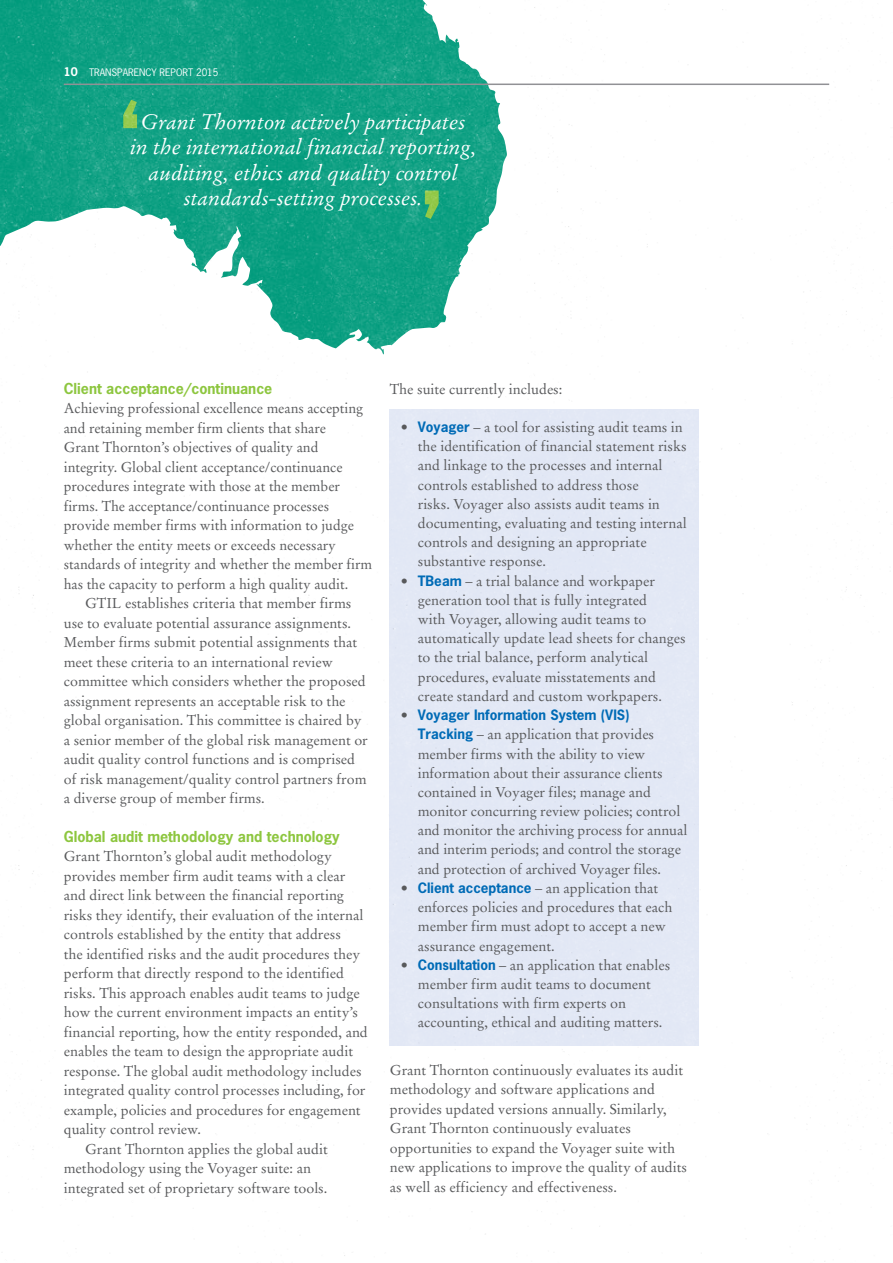
<style>
.page{position:relative;width:893px;height:1263px;background:#fff}
.page>*{position:absolute;margin:0;border:0;box-sizing:border-box;transform-origin:0 0}
.t1{font:700 93px "News Gothic Std";color:#8dc63f}
.t2{font:italic 21px/25.5px "Stempel Garamond LT Std";color:#fff;text-align:center}
.t3{font:14.25px/19.2px "Stempel Garamond LT Std";color:#58595b}
.t4{font:700 14.25px "News Gothic Std";color:#8dc63f}
.t5{font:700 13.5px "News Gothic Std";color:#006bb6}
.t6{font:9.75px "News Gothic Std";color:#fff}
.s1{font-weight:700;font-size:11.25px}
.s2{font-family:"News Gothic Std";font-weight:700;font-size:13.5px;color:#006bb6}
.s3{font-family:"Stempel Garamond LT Std";font-weight:400;font-size:14.25px;color:#58595b}
</style>
<div class="page">
<img style="left:0;top:0;width:891px;height:1262px">
<hr style="left:64px;top:84px;width:765px;height:1px;background:#919195">
<p class="t6" style="left:64px;top:66px;width:156px"><span class="s1">10</span> TRANSPARENCY REPORT 2015</p>
<h2 class="t2" style="left:130px;top:109px;width:347px">Grant Thornton actively participates in the international financial reporting, auditing, ethics and quality control standards-setting processes.</h2>
<h1 class="t1" style="left:120px;top:76px;width:22px">‘</h1>
<h1 class="t1" style="left:421px;top:166px;width:22px">’</h1>
<p class="t4" style="left:64px;top:379px;width:210px">Client acceptance/continuance</p>
<p class="t3" style="left:64px;top:399px;width:310px">Achieving professional excellence means accepting and retaining member firm clients that share<br>Grant Thornton’s objectives of quality and integrity. Global client acceptance/continuance procedures integrate with those at the member firms. The acceptance/continuance processes provide member firms with information to judge whether the entity meets or exceeds necessary standards of integrity and whether the member firm has the capacity to perform a high quality audit.</p>
<p class="t3" style="left:64px;top:594px;width:305px;text-indent:21px">GTIL establishes criteria that member firms use to evaluate potential assurance assignments.<br>Member firms submit potential assignments that meet these criteria to an international review committee which considers whether the proposed assignment represents an acceptable risk to the global organisation. This committee is chaired by a senior member of the global risk management or audit quality control functions and is comprised of risk management/quality control partners from a diverse group of member firms.</p>
<p class="t4" style="left:64px;top:827px;width:277px">Global audit methodology and technology</p>
<p class="t3" style="left:64px;top:847px;width:270px">Grant Thornton’s global audit methodology</p>
<p class="t3" style="left:64px;top:866px;width:283px">provides member firm audit teams with a clear</p>
<p class="t3" style="left:64px;top:886px;width:282px">and direct link between the financial reporting</p>
<p class="t3" style="left:64px;top:905px;width:301px">risks they identify, their evaluation of the internal</p>
<p class="t3" style="left:64px;top:925px;width:279px">controls established by the entity that address</p>
<p class="t3" style="left:64px;top:944px;width:298px">the identified risks and the audit procedures they</p>
<p class="t3" style="left:64px;top:964px;width:282px">perform that directly respond to the identified</p>
<p class="t3" style="left:64px;top:983px;width:298px">risks. This approach enables audit teams to judge</p>
<p class="t3" style="left:64px;top:1003px;width:296px">how the current environment impacts an entity’s</p>
<p class="t3" style="left:64px;top:1022px;width:306px">financial reporting, how the entity responded, and</p>
<p class="t3" style="left:64px;top:1042px;width:291px">enables the team to design the appropriate audit</p>
<p class="t3" style="left:64px;top:1061px;width:299px">response. The global audit methodology includes</p>
<p class="t3" style="left:64px;top:1081px;width:303px">integrated quality control processes including, for</p>
<p class="t3" style="left:64px;top:1100px;width:298px">example, policies and procedures for engagement</p>
<p class="t3" style="left:64px;top:1120px;width:139px">quality control review.</p>
<p class="t3" style="left:85px;top:1139px;width:244px">Grant Thornton applies the global audit</p>
<p class="t3" style="left:64px;top:1159px;width:249px">methodology using the Voyager suite: an</p>
<p class="t3" style="left:64px;top:1178px;width:265px">integrated set of proprietary software tools.</p>
<p class="t3" style="left:390px;top:379px;width:174px">The suite currently includes:</p>
<p class="t3" style="left:418px;top:418px;width:270px;text-indent:-17px">• <span class="s2">Voyager</span> – a tool for assisting audit teams in the identification of financial statement risks and linkage to the processes and internal controls established to address those<br>risks. Voyager also assists audit teams in documenting, evaluating and testing internal controls and designing an appropriate substantive response.</p>
<p class="t3" style="left:418px;top:571px;width:269px;text-indent:-17px">• <span class="s2">TBeam</span> – a trial balance and workpaper generation tool that is fully integrated<br>with Voyager, allowing audit teams to automatically update lead sheets for changes to the trial balance, perform analytical procedures, evaluate misstatements and create standard and custom workpapers.</p>
<p class="t5" style="left:401px;top:706px;width:230px"><span class="s3">•</span> Voyager Information System (VIS)</p>
<p class="t3" style="left:418px;top:725px;width:271px"><span class="s2">Tracking</span> – an application that provides member firms with the ability to view information about their assurance clients contained in Voyager files; manage and monitor concurring review policies; control and monitor the archiving process for annual and interim periods; and control the storage and protection of archived Voyager files.</p>
<p class="t3" style="left:418px;top:878px;width:256px;text-indent:-17px">• <span class="s2">Client acceptance</span> – an application that enforces policies and procedures that each member firm must adopt to accept a new assurance engagement.</p>
<p class="t3" style="left:418px;top:955px;width:254px;text-indent:-17px">• <span class="s2">Consultation</span> – an application that enables member firm audit teams to document consultations with firm experts on accounting, ethical and auditing matters.</p>
<p class="t3" style="left:390px;top:1060px;width:299px">Grant Thornton continuously evaluates its audit methodology and software applications and provides updated versions annually. Similarly, Grant Thornton continuously evaluates opportunities to expand the Voyager suite with new applications to improve the quality of audits as well as efficiency and effectiveness.</p>
</div>
